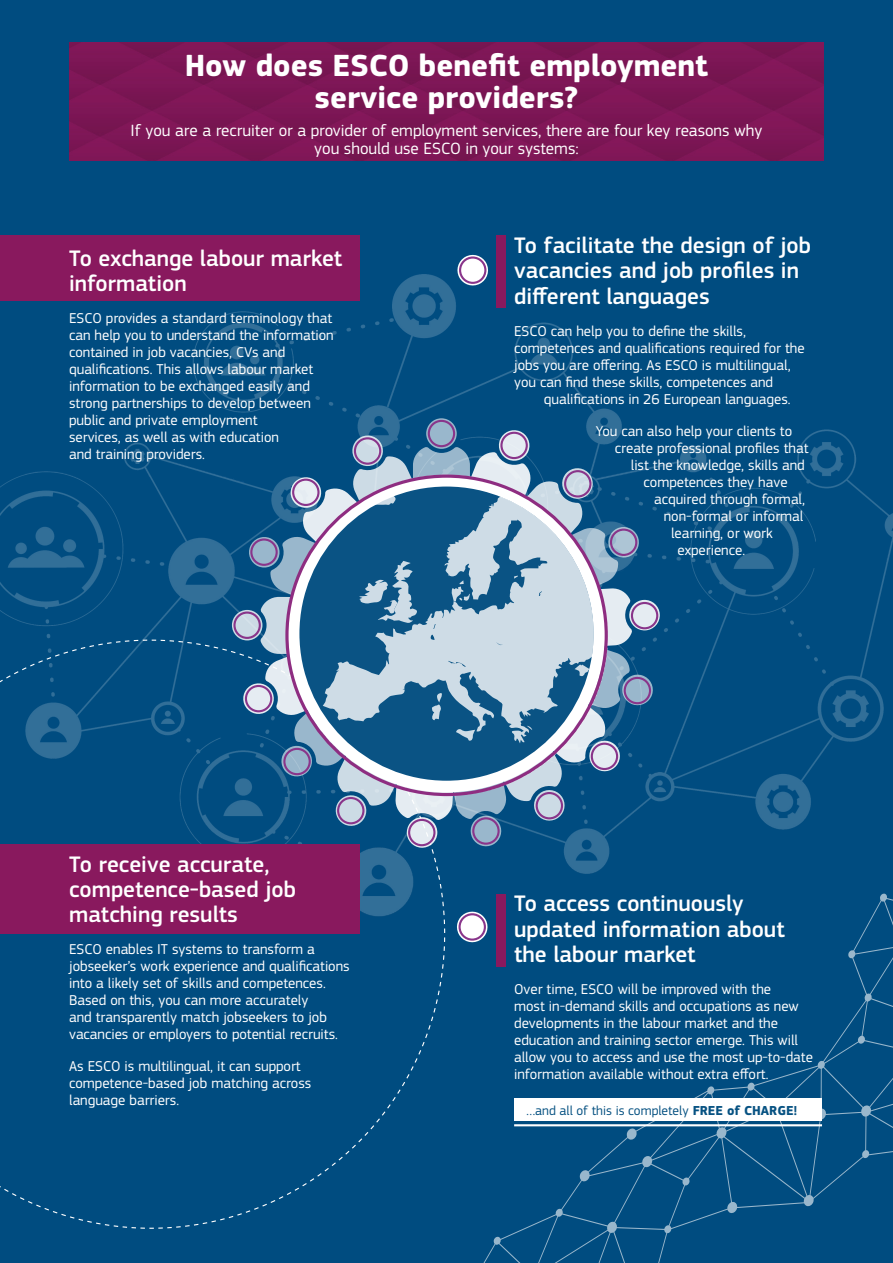
<style>
.page{position:relative;width:893px;height:1263px;background:#004c80}
.page>*{position:absolute;margin:0;border:0;box-sizing:border-box;transform-origin:0 0}
.t1{font:700 31.8px/31.8px "EC Square Sans Pro";color:#fff;text-align:center}
.t2{font:500 23.4px/25.5px "EC Square Sans Pro";color:#fff}
.t3{font:16.95px/18px "EC Square Sans Pro";color:#fff;text-align:center}
.t4{font:14.85px/17px "EC Square Sans Pro";color:#fff}
.t5{font:13.5px "EC Square Sans Pro";color:#075282}
.s1{font-weight:700}
</style>
<div class="page">
<img style="left:0;top:262px;width:893px;height:680px">
<svg style="left:0;top:640px;width:445px;height:589px"></svg>
<svg style="left:426px;top:418px;width:31px;height:31px"></svg>
<svg style="left:232px;top:610px;width:31px;height:30px"></svg>
<svg style="left:446px;top:893px;width:447px;height:370px"></svg>
<div style="left:514px;top:1098px;width:308px;height:23px;background:#fff"></div>
<div style="left:0;top:235px;width:359px;height:66px;background:#89195e"></div>
<div style="left:0;top:845px;width:359px;height:89px;background:#89195e"></div>
<svg style="left:455px;top:909px;width:35px;height:35px"></svg>
<div style="left:496px;top:235px;width:10px;height:73px;background:#89195e"></div>
<div style="left:496px;top:894px;width:10px;height:73px;background:#89195e"></div>
<div style="left:428px;top:420px;width:27px;height:27px;border:2px solid #89358a;border-radius:50%"></div>
<div style="left:233px;top:611px;width:28px;height:28px;border:2px solid #89358a;border-radius:50%"></div>
<div style="left:458px;top:913px;width:28px;height:28px;border:2px solid #89358a;border-radius:50%"></div>
<svg style="left:455px;top:254px;width:35px;height:34px"></svg>
<div style="left:459px;top:256px;width:27px;height:28px;border:2px solid #89358a;border-radius:50%"></div>
<svg style="left:241px;top:428px;width:419px;height:420px"></svg>
<div style="left:288px;top:475px;width:317px;height:317px;border:12px solid #fff;border-radius:50%"></div>
<hr style="left:514px;top:1124px;width:308px;height:2px;background:#fff">
<div style="left:69px;top:42px;width:755px;height:119px;background:#7d1756"></div>
<p class="t1" style="left:185px;top:51px;width:525px">How does ESCO benefit employment service providers?</p>
<p class="t3" style="left:131px;top:121px;width:633px">If you are a recruiter or a provider of employment services, there are four key reasons why you should use ESCO in your systems:</p>
<p class="t2" style="left:69px;top:246px;width:275px">To exchange labour market information</p>
<p class="t4" style="left:69px;top:310px;width:266px">ESCO provides a standard terminology that can help you to understand the information contained in job vacancies, CVs and qualifications. This allows labour market information to be exchanged easily and strong partnerships to develop between public and private employment<br>services, as well as with education<br>and training providers.</p>
<p class="t2" style="left:69px;top:851px;width:228px">To receive accurate, competence-based job matching results</p>
<p class="t4" style="left:69px;top:941px;width:282px">ESCO enables IT systems to transform a jobseeker’s work experience and qualifications into a likely set of skills and competences.<br>Based on this, you can more accurately<br>and transparently match jobseekers to job vacancies or employers to potential recruits.</p>
<p class="t4" style="left:69px;top:1058px;width:244px">As ESCO is multilingual, it can support competence-based job matching across language barriers.</p>
<p class="t2" style="left:514px;top:233px;width:298px">To facilitate the design of job vacancies and job profiles in different languages</p>
<p class="t4" style="left:514px;top:323px;width:233px">ESCO can help you to define the skills,</p>
<p class="t4" style="left:514px;top:340px;width:292px">competences and qualifications required for the</p>
<p class="t4" style="left:514px;top:356px;width:278px">jobs you are offering. As ESCO is multilingual,</p>
<p class="t4" style="left:514px;top:373px;width:261px">you can find these skills, competences and</p>
<p class="t4" style="left:544px;top:390px;width:248px">qualifications in 26 European languages.</p>
<p class="t4" style="left:596px;top:422px;width:198px">You can also help your clients to</p>
<p class="t4" style="left:615px;top:439px;width:195px">create professional profiles that</p>
<p class="t4" style="left:631px;top:456px;width:176px">list the knowledge, skills and</p>
<p class="t4" style="left:643px;top:473px;width:146px">competences they have</p>
<p class="t4" style="left:654px;top:490px;width:152px">acquired through formal,</p>
<p class="t4" style="left:664px;top:507px;width:141px">non-formal or informal</p>
<p class="t4" style="left:671px;top:524px;width:103px">learning, or work</p>
<p class="t4" style="left:677px;top:541px;width:69px">experience.</p>
<p class="t2" style="left:514px;top:891px;width:272px">To access continuously updated information about the labour market</p>
<p class="t4" style="left:514px;top:981px;width:300px">Over time, ESCO will be improved with the<br>most in-demand skills and occupations as new developments in the labour market and the education and training sector emerge. This will allow you to access and use the most up-to-date information available without extra effort.</p>
<p class="t5" style="left:526px;top:1102px;width:273px">…and all of this is completely <span class="s1">FREE of CHARGE!</span></p>
</div>
